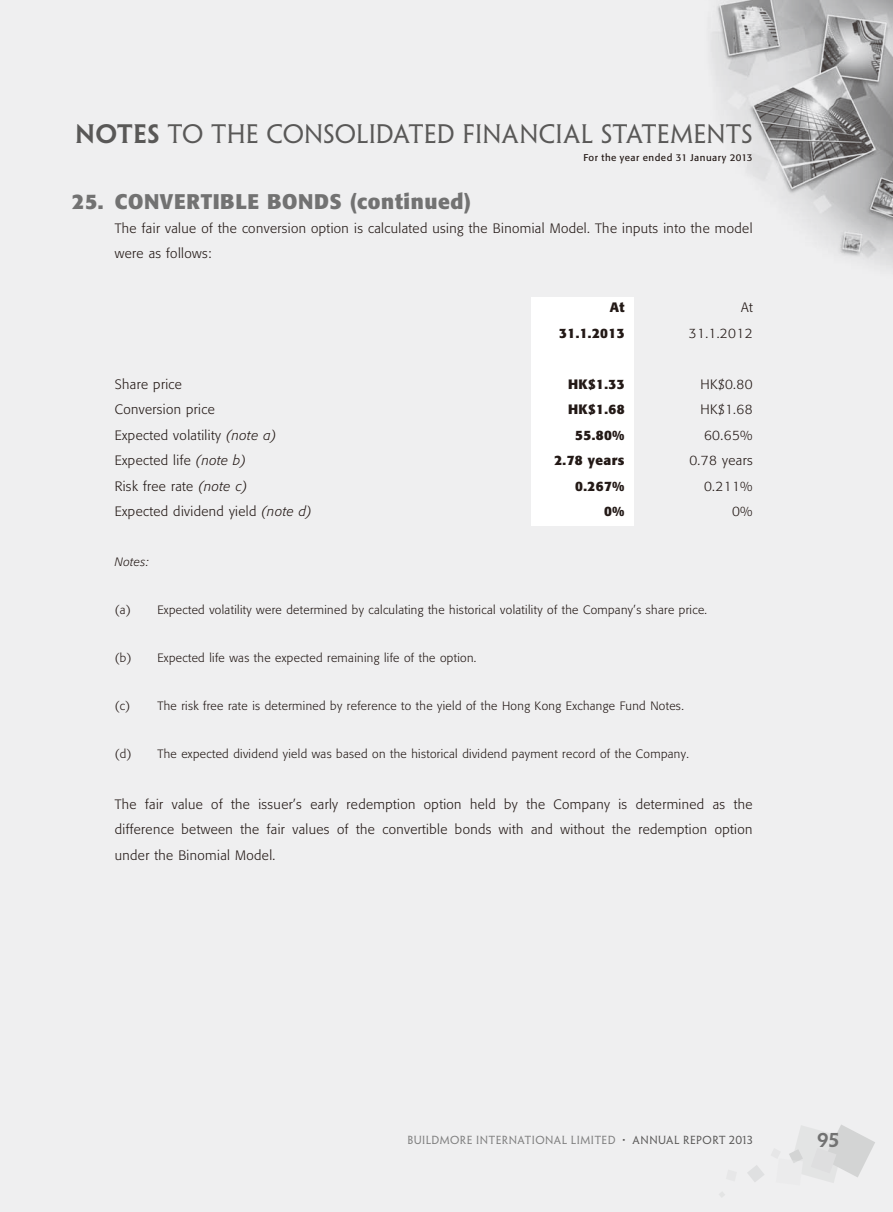
<style>
.page{position:relative;width:893px;height:1212px;background:#efeff0}
.page>*{position:absolute;margin:0;border:0;box-sizing:border-box;transform-origin:0 0}
.t1{font:24px "Penumbra Half Serif Std";letter-spacing:.005em;color:#595857}
.t2{font:700 21px "Formata";letter-spacing:.03em;color:#727272}
.t3{font:18px "Penumbra Half Serif Std Se Bd";color:#727272}
.t4{font:300 13.5px/25.5px "Formata";letter-spacing:.03em;color:#231916}
.t5{font:700 13.5px "Formata";letter-spacing:.03em;color:#231916}
.t6{font:300 12px "Formata";letter-spacing:.03em;color:#231916}
.t7{font:italic 300 12px "Formata";letter-spacing:.03em;color:#231916}
.t8{font:10.5px "Penumbra Half Serif Std";letter-spacing:.04em;color:#7e7e7e}
.t9{font:9.75px "Formata";letter-spacing:.05em;color:#231916}
.s1{font-family:"Penumbra Half Serif Std Se Bd"}
.s2{font-style:italic}
.s3{color:#595857}
</style>
<div class="page">
<svg style="left:719px;top:1192px;width:6px;height:5px"></svg>
<svg style="left:747px;top:1125px;width:128px;height:57px"></svg>
<img style="left:711px;top:0;width:182px;height:268px">
<div style="left:531px;top:298px;width:103px;height:228px;background:#fff"></div>
<h1 class="t1" style="left:75px;top:120px;width:679px"><span class="s1">NOTES</span> TO THE CONSOLIDATED FINANCIAL STATEMENTS</h1>
<p class="t9" style="left:583px;top:152px;width:171px">For the year ended 31 January 2013</p>
<h2 class="t2" style="left:72px;top:189px;width:400px">25. CONVERTIBLE BONDS (continued)</h2>
<p class="t4" style="left:115px;top:215px;width:639px">The fair value of the conversion option is calculated using the Binomial Model. The inputs into the model were as follows:</p>
<p class="t5" style="left:610px;top:299px;width:16px">At</p>
<p class="t4" style="left:741px;top:295px;width:13px">At</p>
<p class="t5" style="left:559px;top:324px;width:67px">31.1.2013</p>
<p class="t4" style="left:689px;top:320px;width:65px">31.1.2012</p>
<p class="t4" style="left:115px;top:371px;width:69px">Share price</p>
<p class="t5" style="left:568px;top:375px;width:58px">HK$1.33</p>
<p class="t4" style="left:700px;top:371px;width:54px">HK$0.80</p>
<p class="t4" style="left:115px;top:397px;width:101px">Conversion price</p>
<p class="t5" style="left:568px;top:401px;width:58px">HK$1.68</p>
<p class="t4" style="left:700px;top:397px;width:54px">HK$1.68</p>
<p class="t4" style="left:115px;top:422px;width:163px">Expected volatility <span class="s2">(note a)</span></p>
<p class="t5" style="left:575px;top:426px;width:51px">55.80%</p>
<p class="t4" style="left:704px;top:422px;width:50px">60.65%</p>
<p class="t4" style="left:115px;top:448px;width:133px">Expected life <span class="s2">(note b)</span></p>
<p class="t5" style="left:554px;top:452px;width:72px">2.78 years</p>
<p class="t4" style="left:689px;top:448px;width:65px">0.78 years</p>
<p class="t4" style="left:115px;top:473px;width:134px">Risk free rate <span class="s2">(note c)</span></p>
<p class="t5" style="left:575px;top:477px;width:51px">0.267%</p>
<p class="t4" style="left:704px;top:473px;width:50px">0.211%</p>
<p class="t4" style="left:115px;top:499px;width:199px">Expected dividend yield <span class="s2">(note d)</span></p>
<p class="t5" style="left:604px;top:503px;width:22px">0%</p>
<p class="t4" style="left:732px;top:499px;width:22px">0%</p>
<p class="t7" style="left:115px;top:555px;width:36px">Notes:</p>
<p class="t6" style="left:115px;top:603px;width:594px">(a) Expected volatility were determined by calculating the historical volatility of the Company’s share price.</p>
<p class="t6" style="left:115px;top:651px;width:363px">(b) Expected life was the expected remaining life of the option.</p>
<p class="t6" style="left:115px;top:699px;width:570px">(c) The risk free rate is determined by reference to the yield of the Hong Kong Exchange Fund Notes.</p>
<p class="t6" style="left:115px;top:747px;width:576px">(d) The expected dividend yield was based on the historical dividend payment record of the Company.</p>
<p class="t4" style="left:115px;top:791px;width:639px;text-align:justify">The fair value of the issuer’s early redemption option held by the Company is determined as the difference between the fair values of the convertible bonds with and without the redemption option under the Binomial Model.</p>
<p class="t8" style="left:407px;top:1134px;width:347px">BUILDMORE INTERNATIONAL LIMITED <span class="s3">• ANNUAL REPORT 2013</span></p>
<h3 class="t3" style="left:817px;top:1129px;width:24px">95</h3>
</div>
